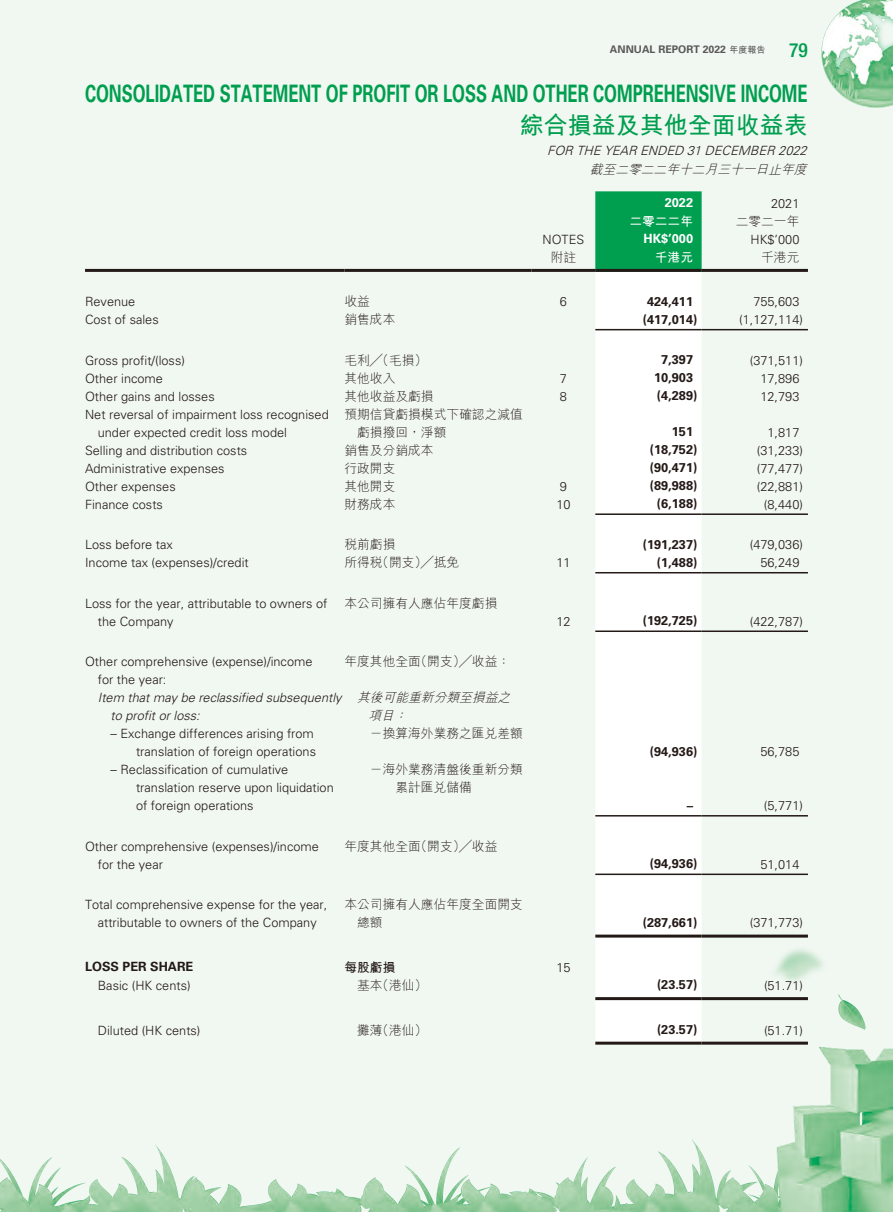
<style>
.page{position:relative;width:893px;height:1212px;background:#f1f8f2}
.page>*{position:absolute;margin:0;border:0;box-sizing:border-box;transform-origin:0 0}
.t1{font:700 24px "Univers LT Std";letter-spacing:-.005em;color:#009e4f;scale:.69 1}
.t2{font:700 24px "M Hei HK";color:#009e4f}
.t3{font:500 condensed 19.5px "Helvetica Neue LT Std";color:#009e4f}
.t4{font:300 12.75px/18px "Univers LT Std";color:#231916}
.t5{font:300 12.75px/18px "M Hei HK";color:#231916}
.t6{font:700 12.75px "Univers LT Std";color:#231916}
.t7{font:italic 300 12.75px/18px "Univers LT Std";color:#231916}
.t8{font:italic 300 12.75px/18px "M Hei HK";color:#231916}
.t9{font:italic 300 12.75px "Univers LT Std";color:#231916}
.t10{font:700 12.75px "Univers LT Std";color:#fff}
.t11{font:700 12.75px "M Hei HK";color:#fff}
.t12{font:700 12.75px "M Hei HK";color:#231916}
.t13{font:700 10.5px "Univers LT Std";color:#595857}
.s1{font-family:"M Hei HK";font-size:9px}
</style>
<div class="page">
<div style="left:595px;top:191px;width:107px;height:78px;background:#009e4f"></div>
<svg style="left:595px;top:272px;width:107px;height:769px"></svg>
<hr style="left:85px;top:269px;width:259px;height:3px;background:#231916">
<hr style="left:344px;top:269px;width:187px;height:3px;background:#231916">
<hr style="left:531px;top:269px;width:64px;height:3px;background:#231916">
<hr style="left:595px;top:269px;width:107px;height:3px;background:#231916">
<hr style="left:702px;top:269px;width:106px;height:3px;background:#231916">
<hr style="left:595px;top:329px;width:107px;height:1px;background:#231916">
<hr style="left:702px;top:329px;width:106px;height:1px;background:#231916">
<hr style="left:595px;top:513px;width:107px;height:2px;background:#231916">
<hr style="left:702px;top:513px;width:106px;height:2px;background:#231916">
<hr style="left:595px;top:572px;width:107px;height:1px;background:#231916">
<hr style="left:702px;top:572px;width:106px;height:1px;background:#231916">
<hr style="left:595px;top:630px;width:107px;height:2px;background:#231916">
<hr style="left:702px;top:630px;width:106px;height:2px;background:#231916">
<hr style="left:595px;top:815px;width:107px;height:1px;background:#231916">
<hr style="left:702px;top:815px;width:106px;height:1px;background:#231916">
<hr style="left:595px;top:873px;width:107px;height:2px;background:#231916">
<hr style="left:702px;top:873px;width:106px;height:2px;background:#231916">
<hr style="left:595px;top:934px;width:107px;height:3px;background:#231916">
<hr style="left:702px;top:934px;width:106px;height:3px;background:#231916">
<hr style="left:595px;top:997px;width:107px;height:3px;background:#231916">
<hr style="left:702px;top:997px;width:106px;height:3px;background:#231916">
<hr style="left:595px;top:1041px;width:107px;height:3px;background:#231916">
<hr style="left:702px;top:1041px;width:106px;height:3px;background:#231916">
<h2 class="t3" style="left:789px;top:38px;width:20px">79</h2>
<h1 class="t1" style="left:85px;top:80px;width:1049px">CONSOLIDATED STATEMENT OF PROFIT OR LOSS AND OTHER COMPREHENSIVE INCOME</h1>
<h1 class="t2" style="left:520px;top:107px;width:289px">綜合損益及其他全面收益表</h1>
<p class="t9" style="left:547px;top:142px;width:265px">FOR THE YEAR ENDED 31DECEMBER 2022</p>
<p class="t8" style="left:590px;top:160px;width:222px">截至二零二二年十二月三十一日止年度</p>
<p class="t13" style="left:610px;top:43px;width:157px">ANNUAL REPORT 2022 <span class="s1">年度報告</span></p>
<p class="t10" style="left:665px;top:195px;width:30px">2022</p>
<p class="t4" style="left:771px;top:194px;width:30px">2021</p>
<p class="t11" style="left:629px;top:212px;width:65px">二零二二年</p>
<p class="t5" style="left:736px;top:212px;width:65px">二零二一年</p>
<p class="t4" style="left:542px;top:230px;width:43px">NOTES</p>
<p class="t10" style="left:643px;top:231px;width:51px">HK$’000</p>
<p class="t4" style="left:750px;top:230px;width:50px">HK$’000</p>
<p class="t5" style="left:551px;top:248px;width:27px">附註</p>
<p class="t11" style="left:655px;top:248px;width:40px">千港元</p>
<p class="t5" style="left:761px;top:248px;width:40px">千港元</p>
<p class="t4" style="left:85px;top:293px;width:52px">Revenue</p>
<p class="t5" style="left:344px;top:292px;width:27px">收益</p>
<p class="t4" style="left:560px;top:293px;width:9px">6</p>
<p class="t6" style="left:647px;top:294px;width:48px">424,411</p>
<p class="t4" style="left:753px;top:293px;width:48px">755,603</p>
<p class="t4" style="left:85px;top:311px;width:75px">Cost of sales</p>
<p class="t5" style="left:344px;top:310px;width:53px">銷售成本</p>
<p class="t6" style="left:643px;top:312px;width:56px">(417,014)</p>
<p class="t4" style="left:739px;top:311px;width:65px">(1,127,114)</p>
<p class="t4" style="left:85px;top:351px;width:101px">Gross profit/(loss)</p>
<p class="t5" style="left:344px;top:351px;width:84px">毛利╱（毛損）</p>
<p class="t6" style="left:661px;top:352px;width:33px">7,397</p>
<p class="t4" style="left:750px;top:351px;width:55px">(371,511)</p>
<p class="t4" style="left:85px;top:369px;width:79px">Other income</p>
<p class="t5" style="left:344px;top:369px;width:53px">其他收入</p>
<p class="t4" style="left:560px;top:369px;width:9px">7</p>
<p class="t6" style="left:654px;top:370px;width:40px">10,903</p>
<p class="t4" style="left:760px;top:369px;width:40px">17,896</p>
<p class="t4" style="left:85px;top:387px;width:131px">Other gains and losses</p>
<p class="t5" style="left:344px;top:387px;width:91px">其他收益及虧損</p>
<p class="t4" style="left:560px;top:387px;width:9px">8</p>
<p class="t6" style="left:657px;top:388px;width:42px">(4,289)</p>
<p class="t4" style="left:760px;top:387px;width:40px">12,793</p>
<p class="t4" style="left:98px;top:405px;width:232px;text-indent:-13px">Net reversal of impairment loss recognised under expected credit loss model</p>
<p class="t5" style="left:357px;top:405px;width:167px;text-indent:-13px">預期信貸虧損模式下確認之減值虧損撥回，淨額</p>
<p class="t6" style="left:672px;top:424px;width:23px">151</p>
<p class="t4" style="left:767px;top:423px;width:33px">1,817</p>
<p class="t4" style="left:85px;top:441px;width:164px">Selling and distribution costs</p>
<p class="t5" style="left:344px;top:441px;width:91px">銷售及分銷成本</p>
<p class="t6" style="left:650px;top:442px;width:49px">(18,752)</p>
<p class="t4" style="left:757px;top:441px;width:48px">(31,233)</p>
<p class="t4" style="left:85px;top:459px;width:141px">Administrative expenses</p>
<p class="t5" style="left:344px;top:459px;width:52px">行政開支</p>
<p class="t6" style="left:650px;top:460px;width:49px">(90,471)</p>
<p class="t4" style="left:757px;top:459px;width:48px">(77,477)</p>
<p class="t4" style="left:85px;top:477px;width:92px">Other expenses</p>
<p class="t5" style="left:344px;top:477px;width:52px">其他開支</p>
<p class="t4" style="left:560px;top:477px;width:9px">9</p>
<p class="t6" style="left:650px;top:478px;width:49px">(89,988)</p>
<p class="t4" style="left:757px;top:477px;width:48px">(22,881)</p>
<p class="t4" style="left:85px;top:495px;width:79px">Finance costs</p>
<p class="t5" style="left:344px;top:495px;width:52px">財務成本</p>
<p class="t4" style="left:556px;top:495px;width:16px">10</p>
<p class="t6" style="left:657px;top:496px;width:42px">(6,188)</p>
<p class="t4" style="left:764px;top:495px;width:40px">(8,440)</p>
<p class="t4" style="left:85px;top:536px;width:89px">Loss before tax</p>
<p class="t5" style="left:344px;top:535px;width:53px">稅前虧損</p>
<p class="t6" style="left:643px;top:537px;width:56px">(191,237)</p>
<p class="t4" style="left:750px;top:536px;width:55px">(479,036)</p>
<p class="t4" style="left:85px;top:554px;width:165px">Income tax (expenses)/credit</p>
<p class="t5" style="left:344px;top:553px;width:116px">所得稅（開支）╱抵免</p>
<p class="t4" style="left:556px;top:554px;width:16px">11</p>
<p class="t6" style="left:657px;top:555px;width:42px">(1,488)</p>
<p class="t4" style="left:760px;top:554px;width:40px">56,249</p>
<p class="t4" style="left:98px;top:594px;width:231px;text-indent:-13px">Loss for the year, attributable to owners of the Company</p>
<p class="t5" style="left:344px;top:594px;width:154px">本公司擁有人應佔年度虧損</p>
<p class="t4" style="left:556px;top:612px;width:16px">12</p>
<p class="t6" style="left:643px;top:613px;width:56px">(192,725)</p>
<p class="t4" style="left:750px;top:612px;width:55px">(422,787)</p>
<p class="t4" style="left:98px;top:653px;width:216px;text-indent:-13px">Other comprehensive (expense)/income for the year:</p>
<p class="t5" style="left:344px;top:652px;width:167px">年度其他全面（開支）╱收益：</p>
<p class="t7" style="left:111px;top:688px;width:232px;text-indent:-13px">Item that may be reclassified subsequently to profit or loss:</p>
<p class="t8" style="left:369px;top:688px;width:146px;text-indent:-11px">其後可能重新分類至損益之項目：</p>
<p class="t4" style="left:111px;top:725px;width:207px;text-align:right">– Exchange differences arising from translation of foreign operations</p>
<p class="t5" style="left:370px;top:724px;width:154px">－換算海外業務之匯兌差額</p>
<p class="t4" style="left:136px;top:761px;width:199px;text-indent:-26px">– Reclassification of cumulative translation reserve upon liquidation of foreign operations</p>
<p class="t5" style="left:395px;top:760px;width:129px;text-indent:-26px">－海外業務清盤後重新分類累計匯兌儲備</p>
<p class="t4" style="left:98px;top:837px;width:223px;text-indent:-13px">Other comprehensive (expenses)/income for the year</p>
<p class="t5" style="left:344px;top:837px;width:154px">年度其他全面（開支）╱收益</p>
<p class="t4" style="left:85px;top:896px;width:244px;text-align:center">Total comprehensive expense for the year, attributable to owners of the Company</p>
<p class="t5" style="left:357px;top:895px;width:167px;text-indent:-13px">本公司擁有人應佔年度全面開支總額</p>
<p class="t6" style="left:650px;top:744px;width:49px">(94,936)</p>
<p class="t4" style="left:760px;top:743px;width:40px">56,785</p>
<p class="t6" style="left:687px;top:798px;width:8px">–</p>
<p class="t4" style="left:764px;top:797px;width:40px">(5,771)</p>
<p class="t6" style="left:650px;top:856px;width:49px">(94,936)</p>
<p class="t4" style="left:760px;top:855px;width:40px">51,014</p>
<p class="t6" style="left:643px;top:915px;width:56px">(287,661)</p>
<p class="t4" style="left:750px;top:914px;width:55px">(371,773)</p>
<p class="t6" style="left:85px;top:959px;width:110px">LOSS PER SHARE</p>
<p class="t12" style="left:344px;top:958px;width:53px">每股虧損</p>
<p class="t4" style="left:556px;top:958px;width:16px">15</p>
<p class="t4" style="left:98px;top:976px;width:94px">Basic (HK cents)</p>
<p class="t5" style="left:357px;top:976px;width:72px">基本（港仙）</p>
<p class="t6" style="left:657px;top:977px;width:42px">(23.57)</p>
<p class="t4" style="left:764px;top:976px;width:40px">(51.71)</p>
<p class="t4" style="left:98px;top:1021px;width:104px">Diluted (HK cents)</p>
<p class="t5" style="left:357px;top:1020px;width:72px">攤薄（港仙）</p>
<p class="t6" style="left:657px;top:1022px;width:42px">(23.57)</p>
<p class="t4" style="left:764px;top:1021px;width:40px">(51.71)</p>
</div>
